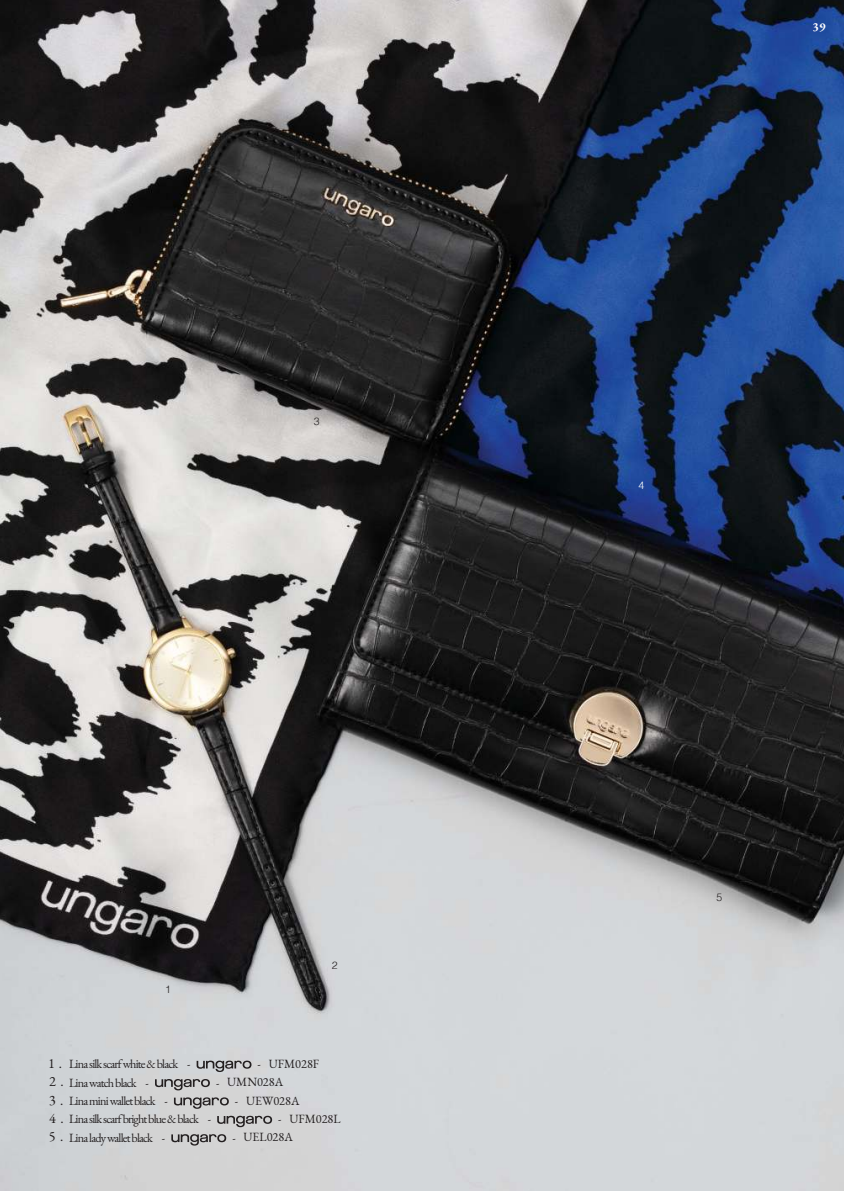
<style>
.page{position:relative;width:844px;height:1191px;background:#fff}
.page>*{position:absolute;margin:0;border:0;box-sizing:border-box;transform-origin:0 0}
.t1{font:12.25px "EB Garamond";letter-spacing:-.07em;color:#231f20}
.t2{font:12.25px "EB Garamond";color:#231f20}
.t3{font:700 12.25px "EB Garamond";color:#fff}
.t4{font:300 10.5px "Helvetica";color:#231f20}
.t5{font:300 10.5px "Helvetica";color:#fff}
.s1{font-size:14px}
</style>
<div class="page">
<img style="left:0;top:0;width:843px;height:1191px">
<svg style="left:174px;top:1097px;width:55px;height:11px"></svg>
<svg style="left:217px;top:1115px;width:55px;height:12px"></svg>
<svg style="left:196px;top:1060px;width:55px;height:12px"></svg>
<svg style="left:155px;top:1079px;width:55px;height:11px"></svg>
<svg style="left:171px;top:1134px;width:55px;height:11px"></svg>
<p class="t4" style="left:314px;top:415px;width:7px">3</p>
<p class="t4" style="left:165px;top:983px;width:7px">1</p>
<p class="t4" style="left:332px;top:959px;width:7px">2</p>
<p class="t1" style="left:49px;top:1059px;width:143px"><span class="s1">1 .</span> Lina silk scarf white &amp; black -</p>
<p class="t2" style="left:257px;top:1059px;width:63px">- UFM028F</p>
<p class="t1" style="left:49px;top:1078px;width:101px"><span class="s1">2 .</span> Lina watch black -</p>
<p class="t2" style="left:216px;top:1077px;width:69px">- UMN028A</p>
<p class="t1" style="left:49px;top:1096px;width:120px"><span class="s1">3 .</span> Lina mini wallet black -</p>
<p class="t2" style="left:235px;top:1096px;width:66px">- UEW028A</p>
<p class="t1" style="left:49px;top:1114px;width:163px"><span class="s1">4 .</span> Lina silk scarf bright blue &amp; black -</p>
<p class="t2" style="left:278px;top:1114px;width:64px">- UFM028L</p>
<p class="t1" style="left:49px;top:1133px;width:117px"><span class="s1">5 .</span> Lina lady wallet black -</p>
<p class="t2" style="left:232px;top:1132px;width:62px">- UEL028A</p>
<p class="t3" style="left:812px;top:20px;width:15px">39</p>
<p class="t5" style="left:638px;top:479px;width:7px">4</p>
<p class="t4" style="left:716px;top:891px;width:7px">5</p>
</div>
